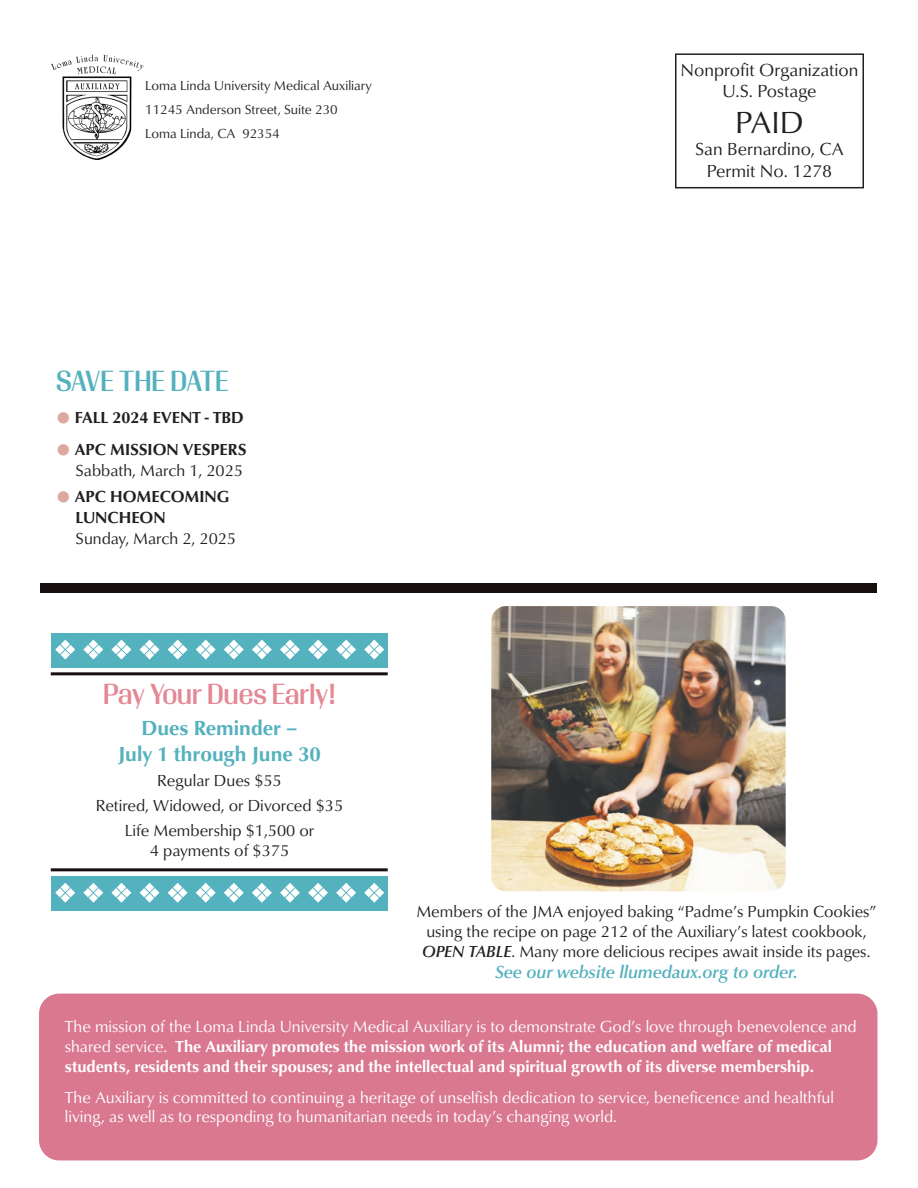
<style>
.page{position:relative;width:918px;height:1188px;background:#fff}
.page>*{position:absolute;margin:0;border:0;box-sizing:border-box;transform-origin:0 0}
.t1{font:31.5px "Classico URW";color:#231f20}
.t2{font:500 27px "Timonium";color:#e48894}
.t3{font:500 27px "Timonium";letter-spacing:-.01em;color:#54b1be}
.t4{font:700 21px/25.5px "Classico URW";color:#54b1be;text-align:center}
.t5{font:18px/21.6px "Classico URW";color:#231f20;text-align:center}
.t6{font:18px "Classico URW Med Ita";color:#54b1be}
.t7{font:700 16.5px/19.8px "Classico URW";color:#fff}
.t8{font:16.5px/19.8px "Classico URW";color:#231f20;text-align:center}
.t9{font:16.5px/19.8px "Classico URW";color:#fff}
.t10{font:700 16.5px "Classico URW";color:#231f20}
.t11{font:13.5px "Classico URW";color:#231f20}
.s1{color:#dca89f}
.s2{font-family:"Classico URW Med Ita"}
.s3{font-weight:400}
</style>
<div class="page">
<div style="left:39px;top:994px;width:839px;height:166px;background:#d9788f;border-radius:20px"></div>
<div style="left:675px;top:53px;width:189px;height:135px;border:2px solid #231f20"></div>
<img style="left:51px;top:54px;width:93px;height:106px">
<img style="left:491px;top:606px;width:295px;height:285px">
<div style="left:40px;top:583px;width:838px;height:9px;background:#180e0f"></div>
<div style="left:51px;top:633px;width:337px;height:34px;background:#54b1be"></div>
<div style="left:51px;top:877px;width:337px;height:34px;background:#54b1be"></div>
<svg style="left:308px;top:640px;width:20px;height:20px"></svg>
<svg style="left:336px;top:640px;width:20px;height:20px"></svg>
<svg style="left:364px;top:640px;width:20px;height:20px"></svg>
<svg style="left:55px;top:640px;width:20px;height:20px"></svg>
<svg style="left:83px;top:640px;width:20px;height:20px"></svg>
<svg style="left:111px;top:640px;width:20px;height:20px"></svg>
<svg style="left:140px;top:640px;width:19px;height:20px"></svg>
<svg style="left:168px;top:640px;width:20px;height:20px"></svg>
<svg style="left:196px;top:640px;width:20px;height:20px"></svg>
<svg style="left:224px;top:640px;width:20px;height:20px"></svg>
<svg style="left:252px;top:640px;width:20px;height:20px"></svg>
<svg style="left:280px;top:640px;width:20px;height:20px"></svg>
<svg style="left:308px;top:883px;width:20px;height:20px"></svg>
<svg style="left:336px;top:883px;width:20px;height:20px"></svg>
<svg style="left:364px;top:883px;width:20px;height:20px"></svg>
<svg style="left:55px;top:883px;width:20px;height:20px"></svg>
<svg style="left:83px;top:883px;width:20px;height:20px"></svg>
<svg style="left:111px;top:883px;width:20px;height:20px"></svg>
<svg style="left:140px;top:883px;width:19px;height:20px"></svg>
<svg style="left:168px;top:883px;width:20px;height:20px"></svg>
<svg style="left:196px;top:883px;width:20px;height:20px"></svg>
<svg style="left:224px;top:883px;width:20px;height:20px"></svg>
<svg style="left:252px;top:883px;width:20px;height:20px"></svg>
<svg style="left:280px;top:883px;width:20px;height:20px"></svg>
<hr style="left:51px;top:868px;width:337px;height:3px;background:#180e0f">
<hr style="left:51px;top:672px;width:337px;height:3px;background:#180e0f">
<p class="t11" style="left:145px;top:75px;width:228px">Loma Linda University Medical Auxiliary</p>
<p class="t11" style="left:145px;top:99px;width:194px">11245 Anderson Street, Suite 230</p>
<p class="t11" style="left:145px;top:123px;width:136px">Loma Linda, CA 92354</p>
<p class="t5" style="left:681px;top:58px;width:179px">Nonprofit Organization<br>U.S. Postage</p>
<p class="t1" style="left:735px;top:99px;width:70px">PAID</p>
<p class="t5" style="left:695px;top:137px;width:150px">San Bernardino, CA<br>Permit No. 1278</p>
<p class="t3" style="left:56px;top:366px;width:174px">SAVE THE DATE</p>
<p class="t10" style="left:56px;top:406px;width:189px"><span class="s1">●</span> FALL 2024 EVENT - TBD</p>
<p class="t10" style="left:56px;top:437px;width:192px"><span class="s1">●</span> APC MISSION VESPERS</p>
<p class="t8" style="left:76px;top:460px;width:169px">Sabbath, March 1, 2025</p>
<p class="t10" style="left:56px;top:485px;width:175px"><span class="s1">●</span> APC HOMECOMING</p>
<p class="t10" style="left:76px;top:506px;width:92px">LUNCHEON</p>
<p class="t8" style="left:76px;top:528px;width:162px">Sunday, March 2, 2025</p>
<p class="t2" style="left:103px;top:678px;width:235px">Pay Your Dues Early!</p>
<p class="t4" style="left:118px;top:714px;width:205px">Dues Reminder –<br>July 1 through June 30</p>
<p class="t8" style="left:157px;top:770px;width:126px">Regular Dues $55</p>
<p class="t8" style="left:96px;top:795px;width:249px">Retired, Widowed, or Divorced $35</p>
<p class="t8" style="left:125px;top:820px;width:191px">Life Membership $1,500 or<br>4 payments of $375</p>
<p class="t8" style="left:416px;top:901px;width:462px">Members of the JMA enjoyed baking “Padme’s Pumpkin Cookies” using the recipe on page 212 of the Auxiliary’s latest cookbook,<br><span class="s2">OPEN TABLE</span>. Many more delicious recipes await inside its pages.</p>
<p class="t6" style="left:495px;top:961px;width:304px">See our website llumedaux.org to order.</p>
<p class="t7" style="left:65px;top:1016px;width:793px"><span class="s3">The mission of the Loma Linda University Medical Auxiliary is to demonstrate God’s love through benevolence and shared service.</span> The Auxiliary promotes the mission work of its Alumni; the education and welfare of medical students, residents and their spouses; and the intellectual and spiritual growth of its diverse membership.</p>
<p class="t9" style="left:65px;top:1086px;width:771px">The Auxiliary is committed to continuing a heritage of unselfish dedication to service, beneficence and healthful living, as well as to responding to humanitarian needs in today’s changing world.</p>
</div>
